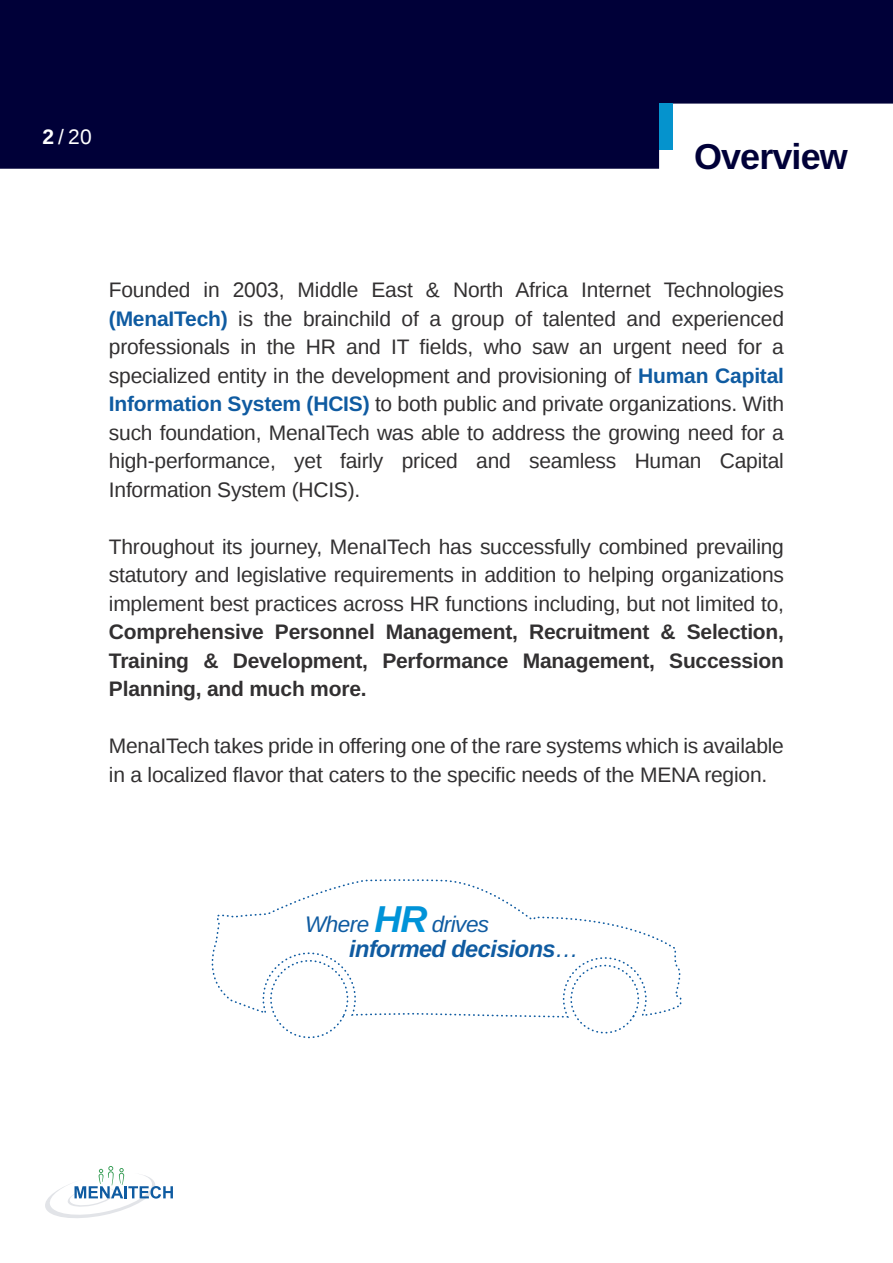
<style>
.page{position:relative;width:893px;height:1263px;background:#fff}
.page>*{position:absolute;margin:0;border:0;box-sizing:border-box;transform-origin:0 0}
.t1{font:700 36px "Liberation Sans";letter-spacing:-.025em;color:#000038}
.t2{font:italic 700 23.55px "Liberation Sans";letter-spacing:-.025em;color:#0f5ba1}
.t3{font:italic 22.5px "Liberation Sans";letter-spacing:-.025em;color:#0f5ba1}
.t4{font:21px/28.5px "Liberation Sans";letter-spacing:-.01em;color:#323031;text-align:justify}
.t5{font:700 21px/28.5px "Liberation Sans";letter-spacing:-.01em;color:#323031;text-align:justify}
.t6{font:21px "Liberation Sans";color:#fff}
.s1{font-weight:700}
.s2{font-weight:700;color:#0f5ba1}
.s3{font-weight:700;font-size:37.5px;color:#0093d8}
.s4{font-weight:400}
</style>
<div class="page">
<svg style="left:45px;top:1166px;width:128px;height:52px"></svg>
<svg style="left:0;top:0;width:893px;height:169px;background:#19194b"></svg>
<div style="left:659px;top:104px;width:14px;height:46px;background:#0593cd"></div>
<svg style="left:211px;top:879px;width:471px;height:139px"></svg>
<svg style="left:569px;top:964px;width:71px;height:70px"></svg>
<svg style="left:269px;top:959px;width:80px;height:80px"></svg>
<p class="t6" style="left:42px;top:125px;width:51px"><span class="s1">2</span>/20</p>
<h1 class="t1" style="left:694px;top:132px;width:155px">Overview</h1>
<p class="t4" style="left:109px;top:277px;width:677px">Founded in 2003, Middle East &amp; North Africa Internet Technologies <span class="s2">(MenaITech)</span> is the brainchild of a group of talented and experienced professionals in the HR and IT fields, who saw an urgent need for a specialized entity in the development and provisioning of <span class="s2">Human Capital Information System (HCIS)</span> to both public and private organizations. With such foundation, MenaITech was able to address the growing need for a high-performance, yet fairly priced and seamless Human Capital Information System (HCIS).</p>
<p class="t4" style="left:109px;top:533px;width:677px">Throughout its journey, MenaITech has successfully combined prevailing statutory and legislative requirements in addition to helping organizations implement best practices across HR functions including, but not limited to,</p>
<p class="t5" style="left:109px;top:617px;width:677px">Comprehensive Personnel Management, Recruitment &amp; Selection, Training &amp; Development, Performance Management, Succession Planning, and much more.</p>
<p class="t4" style="left:109px;top:733px;width:676px">MenaITech takes pride in offering one of the rare systems which is available in a localized flavor that caters to the specific needs of the MENA region.</p>
<p class="t3" style="left:305px;top:909px;width:186px">Where <span class="s3">HR</span> drives</p>
<p class="t2" style="left:349px;top:933px;width:231px">informed decisions<span class="s4">…</span></p>
</div>
